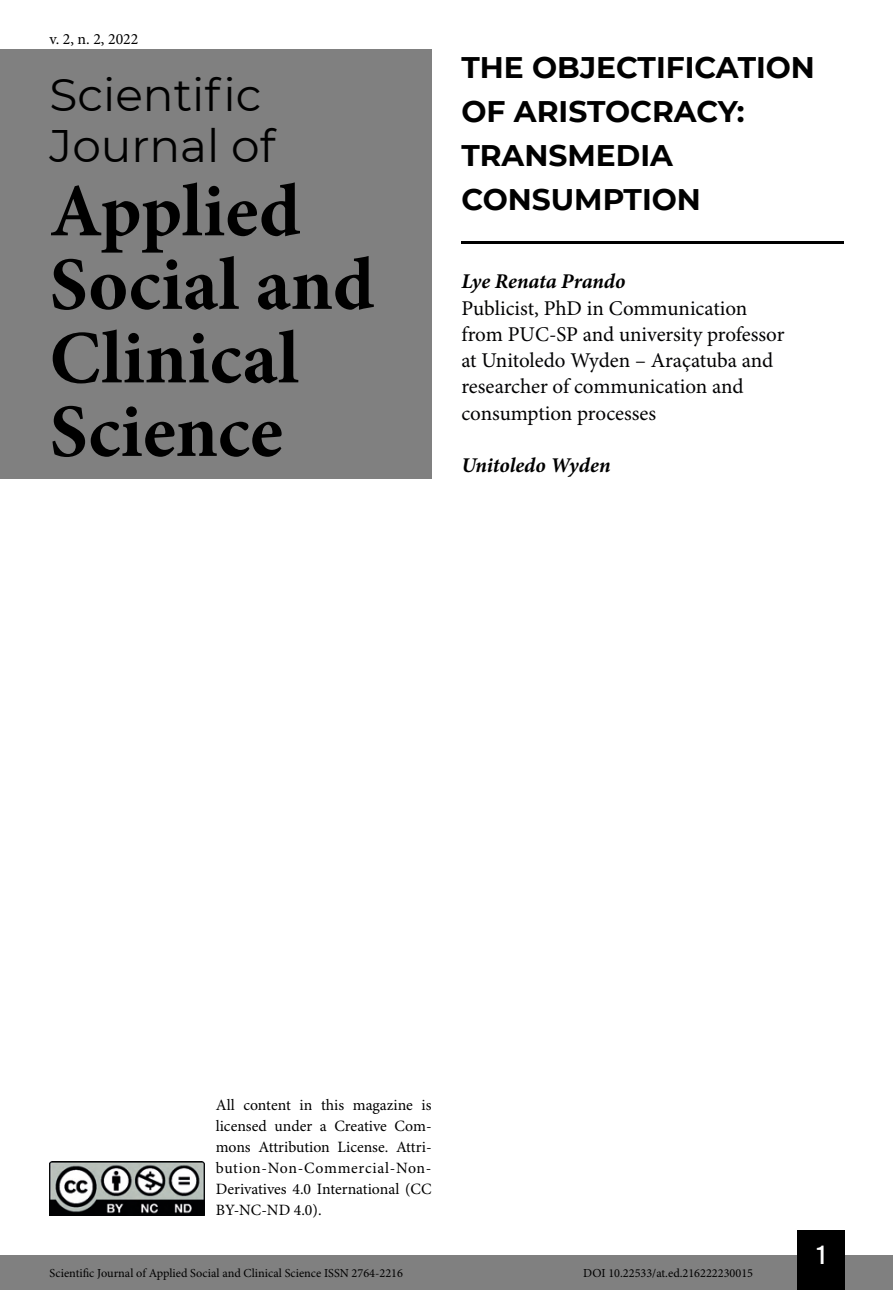
<style>
.page{position:relative;width:893px;height:1290px;background:#fff}
.page>*{position:absolute;margin:0;border:0;box-sizing:border-box;transform-origin:0 0}
.t1{font:700 75.25px/73.5px "Minion Pro";color:#000}
.t2{font:45.5px/50.8px "Montserrat";color:#000}
.t3{font:700 29.75px/43.8px "Montserrat";color:#000}
.t4{font:26.25px "Bebas Kai";color:#fff}
.t5{font:21px/26.2px "Minion Pro";letter-spacing:-.005em;color:#020203}
.t6{font:italic 700 21px "Minion Pro";letter-spacing:-.005em;color:#000}
.t7{font:15.75px/21px "Minion Pro";color:#000;text-align:justify}
.t8{font:12.25px "Minion Pro";color:#000}
</style>
<div class="page">
<div style="left:0;top:1255px;width:893px;height:35px;background:#808080"></div>
<div style="left:797px;top:1230px;width:48px;height:60px;background:#000"></div>
<img style="left:50px;top:1161px;width:154px;height:54px">
<div style="left:0;top:50px;width:432px;height:429px;background:#808080"></div>
<hr style="left:461px;top:241px;width:382px;height:2px;background:#000">
<p class="t7" style="left:50px;top:29px;width:90px">v. 2, n. 2, 2022</p>
<h2 class="t2" style="left:50px;top:68px;width:227px">Scientific<br>Journal of</h2>
<h1 class="t1" style="left:50px;top:174px;width:326px">Applied<br>Social and<br>Clinical<br>Science</h1>
<h3 class="t3" style="left:461px;top:44px;width:355px">THE OBJECTIFICATION<br>OF ARISTOCRACY:<br>TRANSMEDIA<br>CONSUMPTION</h3>
<h3 class="t6" style="left:461px;top:267px;width:166px">Lye Renata Prando</h3>
<h3 class="t5" style="left:461px;top:296px;width:325px">Publicist, PhD in Communication from PUC-SP and university professor at Unitoledo Wyden – Araçatuba and researcher of communication and consumption processes</h3>
<h3 class="t6" style="left:461px;top:450px;width:151px">Unitoledo Wyden</h3>
<p class="t7" style="left:216px;top:1095px;width:217px">All content in this magazine is licensed under a Creative Com&shy;mons Attribution License. Attri&shy;bution-Non-Commercial-Non-Derivatives 4.0 International (CC BY-NC-ND 4.0).</p>
<h3 class="t4" style="left:817px;top:1241px;width:10px">1</h3>
<p class="t8" style="left:50px;top:1266px;width:355px">Scientific Journal of Applied Social and Clinical Science ISSN 2764-2216</p>
<p class="t8" style="left:583px;top:1266px;width:171px">DOI 10.22533/at.ed.216222230015</p>
</div>
